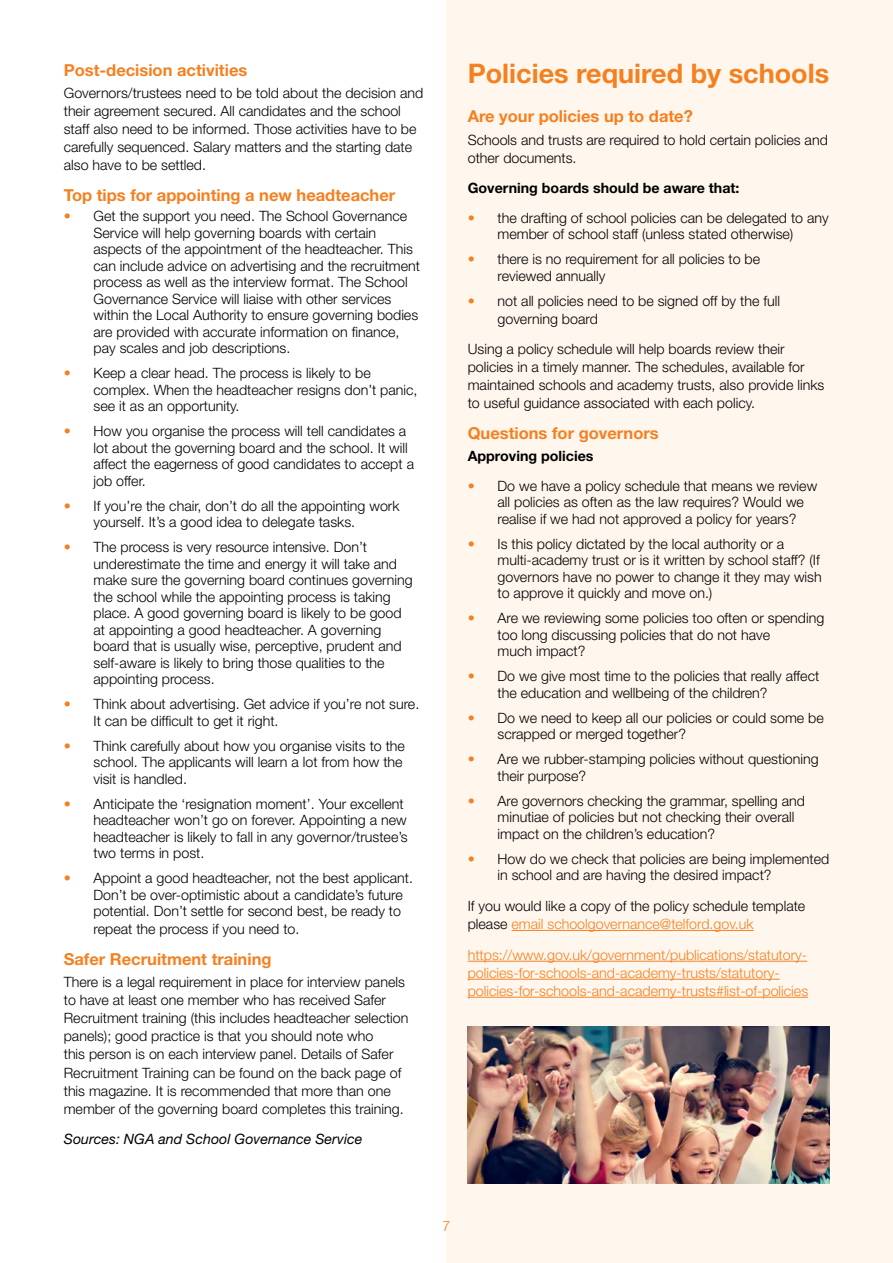
<style>
.page{position:relative;width:893px;height:1263px;background:#fff}
.page>*{position:absolute;margin:0;border:0;box-sizing:border-box;transform-origin:0 0}
.Heading_Main_Bold{font:700 27px "Helvetica Neue LT Std";color:#f58020}
.Subheading{font:700 16.5px "Helvetica Neue LT Std";color:#f58020}
.body{font:300 14.25px/16.5px "Helvetica Neue LT Std";color:#000}
.body-2{font:300 14.25px/18px "Helvetica Neue LT Std";color:#f58020}
.body-3{font:700 14.25px "Helvetica Neue LT Std";color:#000}
.body-4{font:italic 14.25px "Helvetica Neue LT Std";color:#000}
.s1{color:#f58020}
</style>
<div class="page">
<div style="left:446px;top:0;width:447px;height:1263px;background:#fff7ed"></div>
<hr style="left:512px;top:930px;width:242px;height:1px;background:#f58020">
<hr style="left:468px;top:961px;width:339px;height:1px;background:#f58020">
<hr style="left:468px;top:979px;width:312px;height:1px;background:#f58020">
<hr style="left:468px;top:997px;width:340px;height:1px;background:#f58020">
<img style="left:468px;top:1026px;width:361px;height:157px">
<p class="Subheading" style="left:64px;top:59px;width:185px">Post-decision activities</p>
<p class="body" style="left:64px;top:83px;width:361px;line-height:18px">Governors/trustees need to be told about the decision and their agreement secured. All candidates and the school staff also need to be informed. Those activities have to be carefully sequenced. Salary matters and the starting date also have to be settled.</p>
<p class="Subheading" style="left:64px;top:184px;width:333px">Top tips for appointing a new headteacher</p>
<p class="body" style="left:94px;top:208px;width:328px;text-indent:-30px"><span class="s1">•</span> Get the support you need. The School Governance Service will help governing boards with certain aspects of the appointment of the headteacher. This can include advice on advertising and the recruitment process as well as the interview format. The School Governance Service will liaise with other services within the Local Authority to ensure governing bodies are provided with accurate information on finance, pay scales and job descriptions.</p>
<p class="body" style="left:94px;top:365px;width:325px;text-indent:-30px"><span class="s1">•</span> Keep a clear head. The process is likely to be complex. When the headteacher resigns don’t panic, see it as an opportunity.</p>
<p class="body" style="left:94px;top:423px;width:322px;text-indent:-30px"><span class="s1">•</span> How you organise the process will tell candidates a lot about the governing board and the school. It will affect the eagerness of good candidates to accept a job offer.</p>
<p class="body" style="left:94px;top:497px;width:307px;text-indent:-30px"><span class="s1">•</span> If you’re the chair, don’t do all the appointing work yourself. It’s a good idea to delegate tasks.</p>
<p class="body" style="left:94px;top:539px;width:321px;text-indent:-30px"><span class="s1">•</span> The process is very resource intensive. Don’t underestimate the time and energy it will take and make sure the governing board continues governing the school while the appointing process is taking place. A good governing board is likely to be good at appointing a good headteacher. A governing board that is usually wise, perceptive, prudent and self-aware is likely to bring those qualities to the appointing process.</p>
<p class="body" style="left:94px;top:696px;width:327px;text-indent:-30px"><span class="s1">•</span> Think about advertising. Get advice if you’re not sure.<br>It can be difficult to get it right.</p>
<p class="body" style="left:94px;top:737px;width:313px;text-indent:-30px"><span class="s1">•</span> Think carefully about how you organise visits to the school. The applicants will learn a lot from how the visit is handled.</p>
<p class="body" style="left:94px;top:795px;width:316px;text-indent:-30px"><span class="s1">•</span> Anticipate the ‘resignation moment’. Your excellent headteacher won’t go on forever. Appointing a new headteacher is likely to fall in any governor/trustee’s two terms in post.</p>
<p class="body" style="left:94px;top:870px;width:321px;text-indent:-30px"><span class="s1">•</span> Appoint a good headteacher, not the best applicant.<br>Don’t be over-optimistic about a candidate’s future potential. Don’t settle for second best, be ready to</p>
<p class="body" style="left:94px;top:921px;width:207px">repeat the process if you need to.</p>
<p class="Subheading" style="left:64px;top:949px;width:209px">Safer Recruitment training</p>
<p class="body" style="left:64px;top:973px;width:346px;line-height:18px">There is a legal requirement in place for interview panels to have at least one member who has received Safer Recruitment training (this includes headteacher selection panels); good practice is that you should note who<br>this person is on each interview panel. Details of Safer Recruitment Training can be found on the back page of this magazine. It is recommended that more than one member of the governing board completes this training.</p>
<p class="body-4" style="left:64px;top:1130px;width:300px">Sources: NGA and School Governance Service</p>
<p class="Heading_Main_Bold" style="left:468px;top:57px;width:363px">Policies required by schools</p>
<p class="Subheading" style="left:468px;top:106px;width:227px">Are your policies up to date?</p>
<p class="body" style="left:468px;top:130px;width:362px;line-height:18px">Schools and trusts are required to hold certain policies and other documents.</p>
<p class="body-3" style="left:468px;top:179px;width:273px">Governing boards should be aware that:</p>
<p class="body" style="left:468px;top:209px;width:363px;text-align:center"><span class="s1">•</span> the drafting of school policies can be delegated to any member of school staff (unless stated otherwise)</p>
<p class="body" style="left:497px;top:250px;width:264px;text-indent:-30px"><span class="s1">•</span> there is no requirement for all policies to be reviewed annually</p>
<p class="body" style="left:497px;top:291px;width:284px;line-height:18px;text-indent:-30px"><span class="s1">•</span> not all policies need to be signed off by the full governing board</p>
<p class="body" style="left:468px;top:340px;width:358px;line-height:18px">Using a policy schedule will help boards review their policies in a timely manner. The schedules, available for maintained schools and academy trusts, also provide links to useful guidance associated with each policy.</p>
<p class="Subheading" style="left:468px;top:423px;width:192px">Questions for governors</p>
<p class="body-3" style="left:468px;top:447px;width:127px">Approving policies</p>
<p class="body" style="left:497px;top:477px;width:321px;text-indent:-30px"><span class="s1">•</span> Do we have a policy schedule that means we review all policies as often as the law requires? Would we realise if we had not approved a policy for years?</p>
<p class="body" style="left:497px;top:535px;width:326px;text-indent:-30px"><span class="s1">•</span> Is this policy dictated by the local authority or a multi-academy trust or is it written by school staff? (If governors have no power to change it they may wish to approve it quickly and move on.)</p>
<p class="body" style="left:497px;top:610px;width:328px;text-indent:-30px"><span class="s1">•</span> Are we reviewing some policies too often or spending too long discussing policies that do not have<br>much impact?</p>
<p class="body" style="left:497px;top:668px;width:323px;text-indent:-30px"><span class="s1">•</span> Do we give most time to the policies that really affect the education and wellbeing of the children?</p>
<p class="body" style="left:497px;top:709px;width:328px;text-indent:-30px"><span class="s1">•</span> Do we need to keep all our policies or could some be scrapped or merged together?</p>
<p class="body" style="left:497px;top:751px;width:323px;text-indent:-30px"><span class="s1">•</span> Are we rubber-stamping policies without questioning their purpose?</p>
<p class="body" style="left:497px;top:792px;width:309px;text-indent:-30px"><span class="s1">•</span> Are governors checking the grammar, spelling and minutiae of policies but not checking their overall impact on the children’s education?</p>
<p class="body" style="left:497px;top:850px;width:333px;text-indent:-30px"><span class="s1">•</span> How do we check that policies are being implemented in school and are having the desired impact?</p>
<p class="body" style="left:468px;top:897px;width:339px;line-height:18px">If you would like a copy of the policy schedule template please <span class="s1">email schoolgovernance@telford.gov.uk</span></p>
<p class="body-2" style="left:468px;top:945px;width:342px">https://www.gov.uk/government/publications/statutory&shy;policies-for-schools-and-academy-trusts/statutory&shy;policies-for-schools-and-academy-trusts#list-of-policies</p>
<p class="body-2" style="left:442px;top:1216px;width:9px">7</p>
</div>
